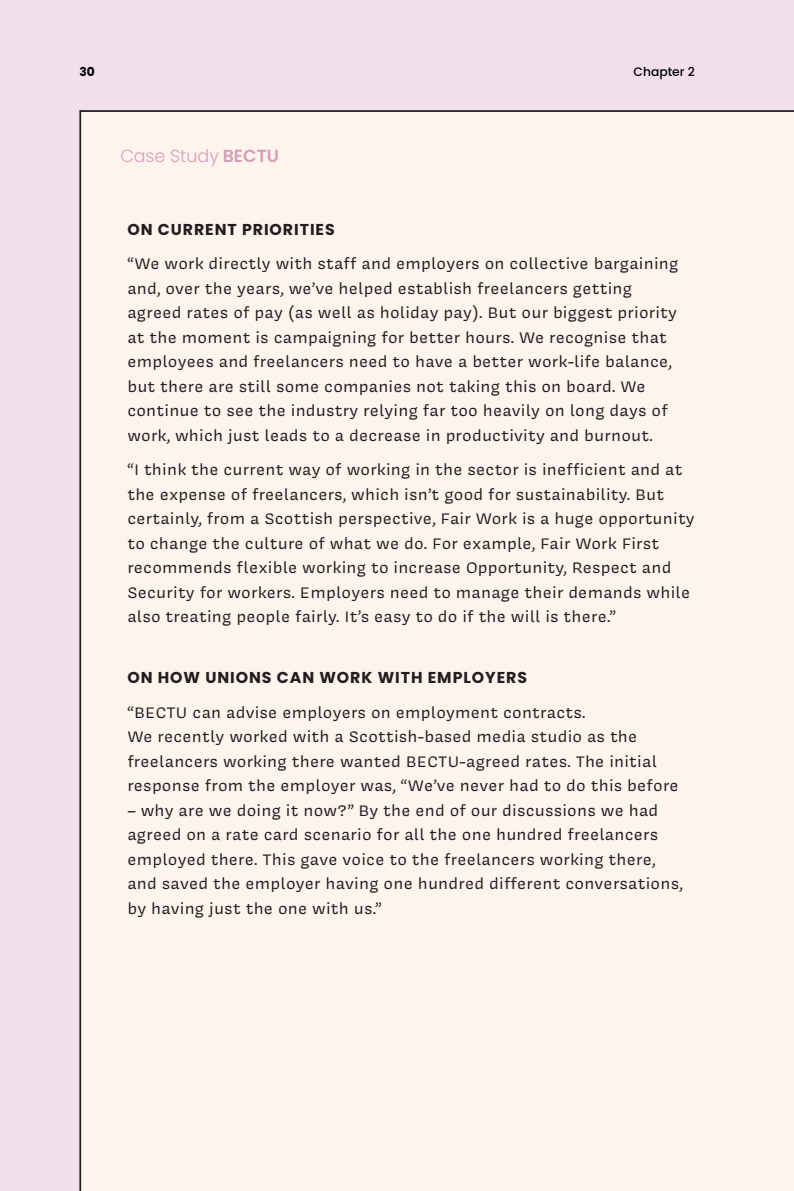
<style>
.page{position:relative;width:794px;height:1191px;background:#f1e0ea}
.page>*{position:absolute;margin:0;border:0;box-sizing:border-box;transform-origin:0 0}
.t1{font:17.5px/24.5px "Covik Sans";letter-spacing:.01em;color:#231d1f}
.t2{font:300 17.5px "Poppins";color:#d79eba}
.t3{font:700 15.75px "Poppins";letter-spacing:.06em;color:#231d1f}
.t4{font:500 12.25px "Poppins";color:#000}
.t5{font:700 12.25px "Poppins";color:#000}
.s1{font-weight:600}
</style>
<div class="page">
<div style="left:79px;top:110px;width:715px;height:1081px;background:#fef4ee"></div>
<p class="t5" style="left:79px;top:64px;width:17px">30</p>
<p class="t4" style="left:633px;top:64px;width:63px">Chapter 2</p>
<p class="t2" style="left:120px;top:146px;width:160px">Case Study <span class="s1">BECTU</span></p>
<p class="t3" style="left:127px;top:220px;width:209px">ON CURRENT PRIORITIES</p>
<p class="t1" style="left:127px;top:251px;width:552px">“We work directly with staff and employers on collective bargaining and, over the years, we’ve helped establish freelancers getting agreed rates of pay (as well as holiday pay). But our biggest priority at the moment is campaigning for better hours. We recognise that employees and freelancers need to have a better work-life balance, but there are still some companies not taking this on board. We continue to see the industry relying far too heavily on long days of work, which just leads to a decrease in productivity and burnout.</p>
<p class="t1" style="left:127px;top:457px;width:569px">“I think the current way of working in the sector is inefficient and at the expense of freelancers, which isn’t good for sustainability. But certainly, from a Scottish perspective, Fair Work is a huge opportunity to change the culture of what we do. For example, Fair Work First recommends flexible working to increase Opportunity, Respect and Security for workers. Employers need to manage their demands while also treating people fairly. It’s easy to do if the will is there.”</p>
<p class="t3" style="left:127px;top:668px;width:401px">ON HOW UNIONS CAN WORK WITH EMPLOYERS</p>
<p class="t1" style="left:127px;top:699px;width:553px">“BECTU can advise employers on employment contracts.<br>We recently worked with a Scottish-based media studio as the freelancers working there wanted BECTU-agreed rates. The initial response from the employer was, “We’ve never had to do this before</p>
<p class="t1" style="left:127px;top:797px;width:557px">– why are we doing it now?” By the end of our discussions we had agreed on a rate card scenario for all the one hundred freelancers employed there. This gave voice to the freelancers working there, and saved the employer having one hundred different conversations, by having just the one with us.”</p>
</div>
